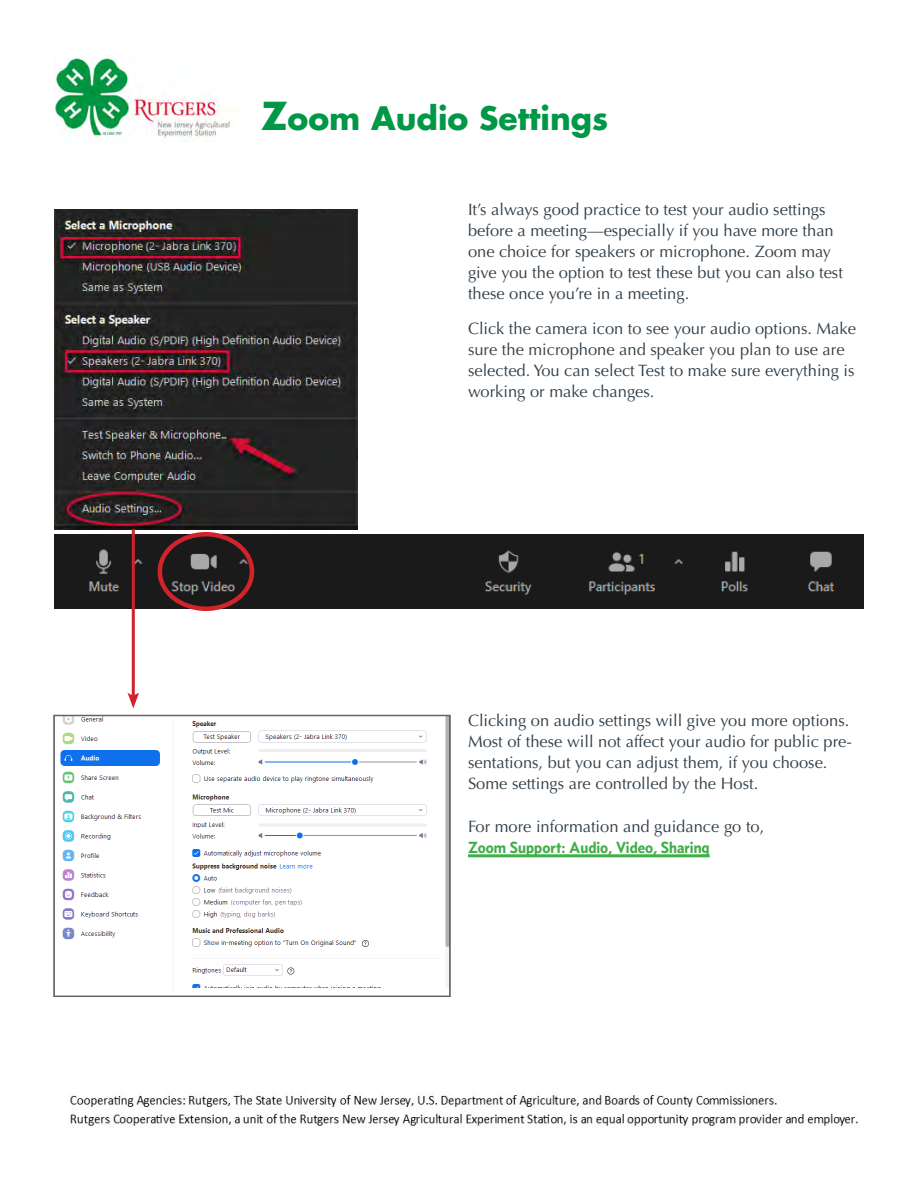
<style>
.page{position:relative;width:918px;height:1188px;background:#fff}
.page>*{position:absolute;margin:0;border:0;box-sizing:border-box;transform-origin:0 0}
.Headline_1{font:700 31.5px "Futura Std";color:#009847}
.Body_Text{font:16.5px/21px "Optima LT Std";color:#313e48}
.Body_Text-2{font:700 16.5px "Concourse T4";color:#40ae49}
.s1{font-size:37.5px}
</style>
<div class="page">
<img style="left:54px;top:57px;width:176px;height:86px">
<img style="left:70px;top:1095px;width:788px;height:31px">
<img style="left:55px;top:209px;width:302px;height:321px">
<img style="left:60px;top:718px;width:388px;height:270px">
<div style="left:53px;top:715px;width:398px;height:282px;border:2px solid #636366"></div>
<div style="left:54px;top:534px;width:810px;height:75px;background:#1a1a1a"></div>
<img style="left:88px;top:543px;width:747px;height:57px">
<div style="left:158px;top:532px;width:96px;height:79px;border:4px solid #d1232a;border-radius:50%"></div>
<hr style="left:132px;top:529px;width:3px;height:169px;background:#d1232a">
<svg style="left:127px;top:692px;width:12px;height:16px"></svg>
<hr style="left:468px;top:854px;width:242px;height:3px;background:#40ae49">
<div style="left:376px;top:579px;width:37px;height:21px;background:#1a1a1a"></div>
<p class="Headline_1" style="left:261px;top:97px;width:349px"><span class="s1">Z</span>oom Audio Settings</p>
<p class="Body_Text" style="left:468px;top:199px;width:376px">It’s always good practice to test your audio settings before a meeting—especially if you have more than one choice for speakers or microphone. Zoom may give you the option to test these but you can also test these once you’re in a meeting.</p>
<p class="Body_Text" style="left:468px;top:318px;width:390px">Click the camera icon to see your audio options. Make sure the microphone and speaker you plan to use are selected. You can select Test to make sure everything is working or make changes.</p>
<p class="Body_Text" style="left:468px;top:710px;width:385px">Clicking on audio settings will give you more options.<br>Most of these will not affect your audio for public pre&shy;sentations, but you can adjust them, if you choose.</p>
<p class="Body_Text" style="left:468px;top:774px;width:292px">Some settings are controlled by the Host.</p>
<p class="Body_Text" style="left:468px;top:816px;width:298px">For more information and guidance go to,</p>
<p class="Body_Text-2" style="left:468px;top:837px;width:243px">Zoom Support: Audio, Video, Sharing</p>
</div>
